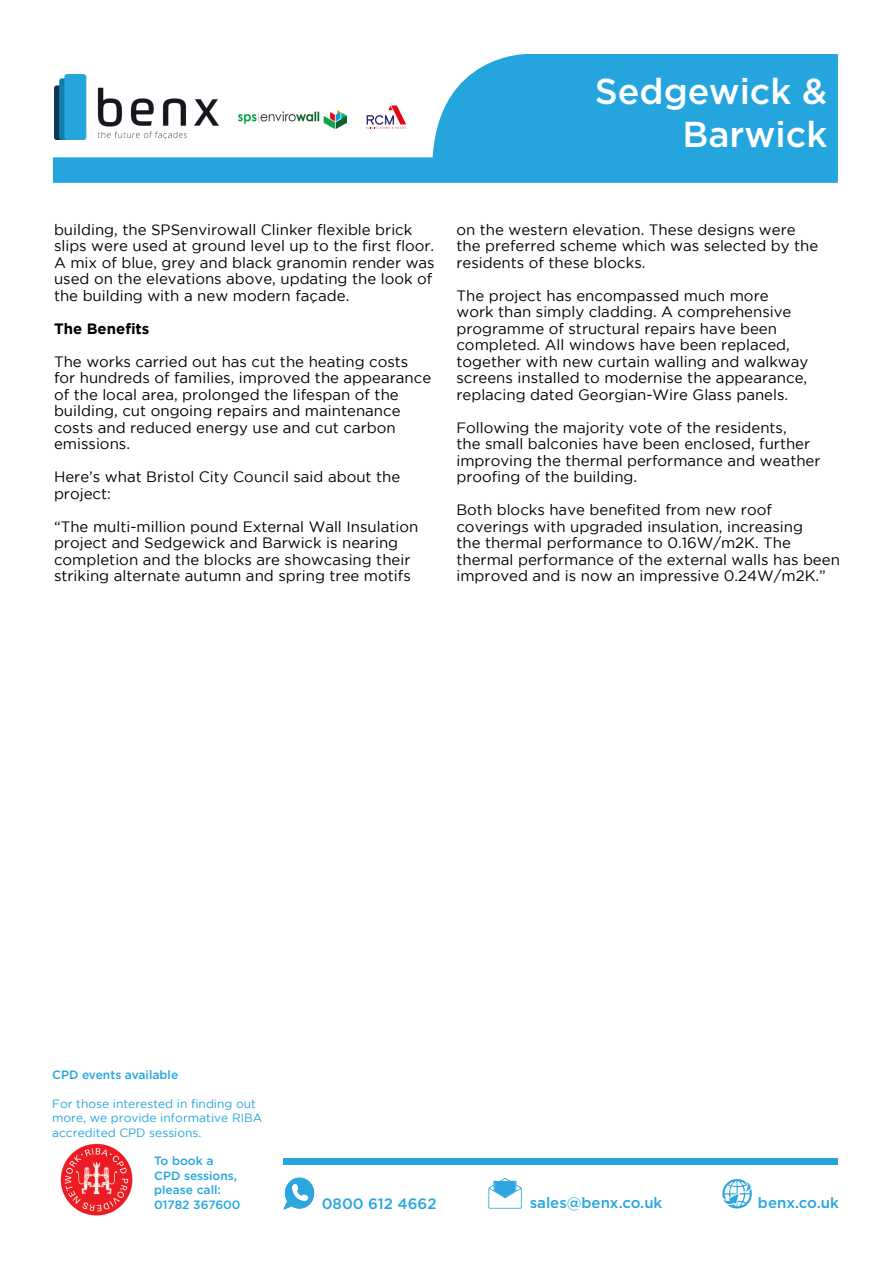
<style>
.page{position:relative;width:893px;height:1263px;background:#fff}
.page>*{position:absolute;margin:0;border:0;box-sizing:border-box;transform-origin:0 0}
.t1{font:500 36px/43.2px "Gotham";color:#fff;text-align:right}
.t2{font:15px/16.5px "Gotham";color:#000}
.t3{font:500 15px "Gotham";color:#25a5de}
.t4{font:700 15px "Gotham";color:#000}
.t5{font:12px/14.4px "Gotham";color:#25a5de}
.t6{font:500 12px/14.4px "Gotham";color:#25a5de}
</style>
<div class="page">
<svg style="left:53px;top:54px;width:785px;height:129px;fill:#25a5de"></svg>
<img style="left:238px;top:111px;width:109px;height:17px">
<svg style="left:367px;top:105px;width:39px;height:24px"></svg>
<svg style="left:284px;top:1178px;width:30px;height:31px"></svg>
<svg style="left:488px;top:1178px;width:34px;height:30px"></svg>
<svg style="left:722px;top:1179px;width:30px;height:30px"></svg>
<img style="left:60px;top:1143px;width:73px;height:73px">
<div style="left:53px;top:167px;width:785px;height:6px;background:#25a5de"></div>
<div style="left:284px;top:1159px;width:554px;height:6px;background:#25a5de"></div>
<h1 class="t1" style="left:595px;top:68px;width:234px">Sedgewick &amp;<br>Barwick</h1>
<p class="t2" style="left:54px;top:221px;width:382px">building, the SPSenvirowall Clinker flexible brick slips were used at ground level up to the first floor.<br>A mix of blue, grey and black granomin render was used on the elevations above, updating the look of the building with a new modern façade.</p>
<p class="t4" style="left:54px;top:320px;width:97px">The Benefits</p>
<p class="t2" style="left:54px;top:353px;width:379px">The works carried out has cut the heating costs for hundreds of families, improved the appearance of the local area, prolonged the lifespan of the building, cut ongoing repairs and maintenance costs and reduced energy use and cut carbon emissions.</p>
<p class="t2" style="left:54px;top:468px;width:348px">Here’s what Bristol City Council said about the project:</p>
<p class="t2" style="left:54px;top:518px;width:366px">“The multi-million pound External Wall Insulation project and Sedgewick and Barwick is nearing completion and the blocks are showcasing their striking alternate autumn and spring tree motifs</p>
<p class="t2" style="left:456px;top:221px;width:363px">on the western elevation. These designs were the preferred scheme which was selected by the residents of these blocks.</p>
<p class="t2" style="left:456px;top:287px;width:353px">The project has encompassed much more work than simply cladding. A comprehensive programme of structural repairs have been completed. All windows have been replaced, together with new curtain walling and walkway screens installed to modernise the appearance, replacing dated Georgian-Wire Glass panels.</p>
<p class="t2" style="left:456px;top:419px;width:366px">Following the majority vote of the residents,<br>the small balconies have been enclosed, further improving the thermal performance and weather proofing of the building.</p>
<p class="t2" style="left:456px;top:501px;width:385px">Both blocks have benefited from new roof coverings with upgraded insulation, increasing<br>the thermal performance to 0.16W/m2K. The thermal performance of the external walls has been improved and is now an impressive 0.24W/m2K.”</p>
<p class="t6" style="left:52px;top:1067px;width:128px">CPD events available</p>
<p class="t5" style="left:52px;top:1096px;width:212px">For those interested in finding out more, we provide informative RIBA accredited CPD sessions.</p>
<p class="t6" style="left:154px;top:1154px;width:88px">To book a<br>CPD sessions, please call:<br>01782 367600</p>
<p class="t3" style="left:322px;top:1195px;width:116px">0800 612 4662</p>
<p class="t3" style="left:530px;top:1194px;width:134px">sales@benx.co.uk</p>
<p class="t3" style="left:758px;top:1194px;width:82px">benx.co.uk</p>
</div>
